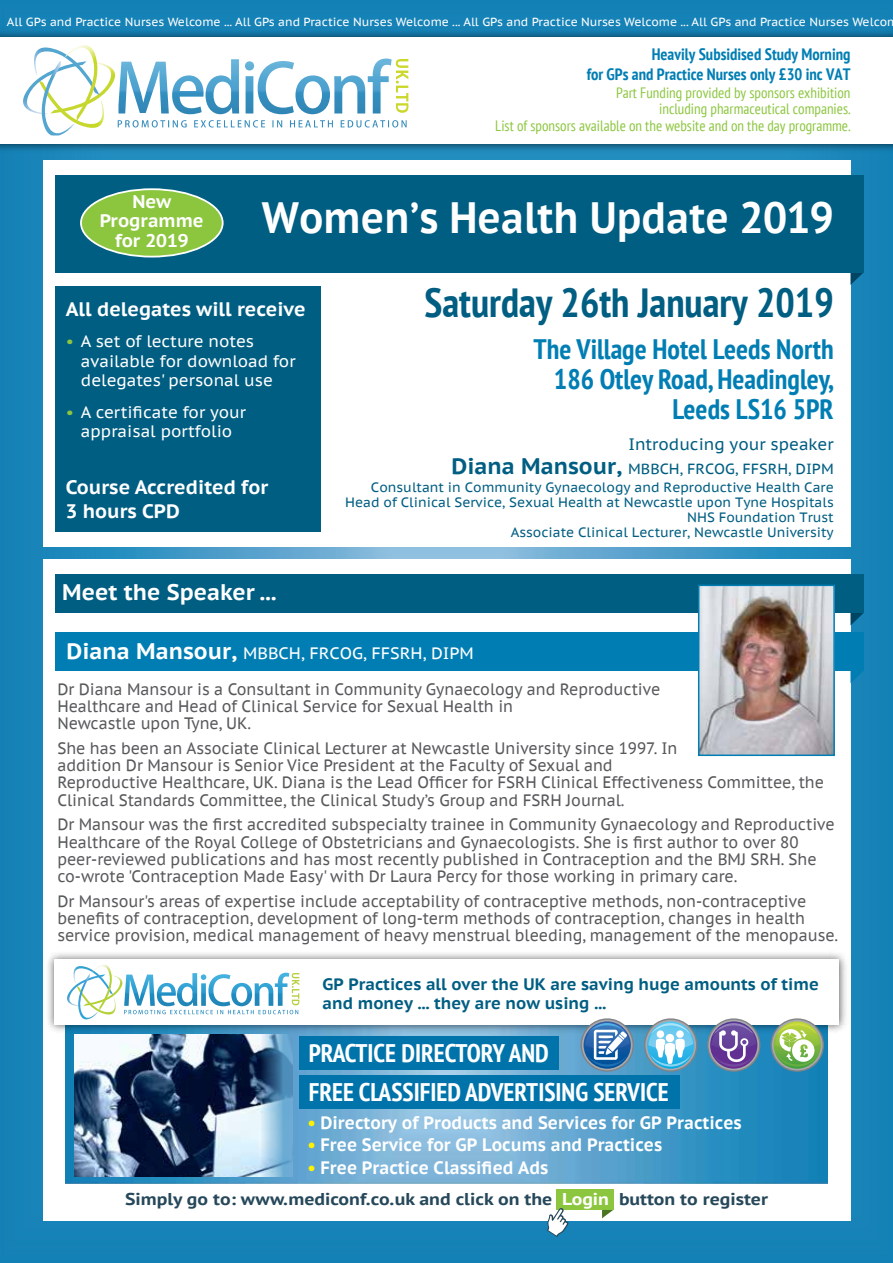
<style>
.page{position:relative;width:893px;height:1263px;background:#fff}
.page>*{position:absolute;margin:0;border:0;box-sizing:border-box;transform-origin:0 0}
.t1{font:700 43.8px "PT Sans Caption";color:#fff;scale:.91 1}
.t2{font:700 condensed 40.65px "PT Sans";color:#005e82}
.t3{font:700 condensed 28.2px/30px "PT Sans";color:#007eb4;text-align:right}
.t4{font:700 condensed 25.5px/39.3px "PT Sans";color:#fff}
.t5{font:700 22.5px "PT Sans Caption";color:#fff}
.t6{font:700 19.5px/24px "PT Sans Caption";color:#fff}
.t7{font:700 18.3px/19.8px "PT Sans Caption";color:#fff;text-align:center}
.t8{font:700 18px "PT Sans Caption";color:#fff;scale:.95 1}
.t9{font:700 17.1px "PT Sans";color:#26485a;scale:1.16 1}
.t10{font:700 16.65px/20px "PT Sans Caption";color:#005e82}
.t11{font:16.5px/17.2px "PT Sans Caption";color:#58595b;scale:.94 1}
.t12{font:16.5px/19.5px "PT Sans Caption";color:#fff}
.t13{font:700 condensed 16.5px/19.8px "PT Sans";color:#007eb4;text-align:right}
.t14{font:16.5px "PT Sans Caption";color:#005e82}
.t15{font:condensed 15px/16.5px "PT Sans";color:#8cc63f;text-align:right}
.t16{font:14.7px "PT Sans Caption";color:#005e82}
.t17{font:13.5px/15px "PT Sans Caption";color:#005e82;text-align:right}
.t18{font:11.85px "PT Sans Caption";color:#fff}
.s1{color:#8cc63f}
.s2{font-weight:700;font-size:22.5px}
.s3{color:#fff200}
.s4{color:#fff}
</style>
<div class="page">
<img style="left:0;top:0;width:893px;height:1263px">
<img style="left:0;top:26px;width:893px;height:129px">
<div style="left:0;top:37px;width:893px;height:107px;background:#fff"></div>
<img style="left:99px;top:63px;width:16px;height:29px">
<img style="left:41px;top:80px;width:65px;height:48px">
<img style="left:23px;top:82px;width:19px;height:33px">
<img style="left:42px;top:95px;width:32px;height:40px">
<img style="left:34px;top:48px;width:31px;height:47px">
<img style="left:65px;top:45px;width:34px;height:76px">
<img style="left:118px;top:59px;width:274px;height:55px">
<img style="left:118px;top:120px;width:243px;height:8px">
<img style="left:365px;top:120px;width:42px;height:8px">
<img style="left:396px;top:59px;width:12px;height:54px">
<div style="left:43px;top:559px;width:807px;height:661px;background:#fff"></div>
<svg style="left:850px;top:613px;width:14px;height:12px"></svg>
<div style="left:55px;top:574px;width:809px;height:39px;background:#005e82"></div>
<svg style="left:850px;top:670px;width:14px;height:13px"></svg>
<div style="left:55px;top:632px;width:809px;height:38px;background:#007eb4"></div>
<div style="left:43px;top:160px;width:807px;height:386px;background:#fff"></div>
<svg style="left:850px;top:272px;width:14px;height:13px"></svg>
<div style="left:55px;top:175px;width:809px;height:97px;background:#005e82"></div>
<div style="left:55px;top:286px;width:266px;height:246px;background:#005e82"></div>
<div style="left:81px;top:189px;width:142px;height:68px;background:#8cc63f;border-radius:50%"></div>
<div style="left:80px;top:188px;width:144px;height:69px;border:2px solid #fff;border-radius:50%"></div>
<img style="left:66px;top:1037px;width:762px;height:146px">
<div style="left:556px;top:1190px;width:57px;height:20px;background:#8cc63f"></div>
<svg style="left:602px;top:1210px;width:11px;height:8px"></svg>
<svg style="left:547px;top:1208px;width:22px;height:29px"></svg>
<img style="left:42px;top:947px;width:809px;height:90px">
<div style="left:54px;top:959px;width:785px;height:65px;background:#fff"></div>
<img style="left:117px;top:976px;width:6px;height:13px">
<img style="left:98px;top:986px;width:22px;height:29px">
<img style="left:67px;top:991px;width:6px;height:14px">
<img style="left:73px;top:995px;width:25px;height:31px">
<img style="left:70px;top:966px;width:22px;height:29px">
<img style="left:92px;top:964px;width:25px;height:46px">
<img style="left:124px;top:973px;width:165px;height:33px">
<img style="left:124px;top:1010px;width:147px;height:4px">
<img style="left:273px;top:1010px;width:25px;height:4px">
<img style="left:292px;top:973px;width:7px;height:32px">
<img style="left:75px;top:1034px;width:217px;height:142px">
<svg style="left:645px;top:1019px;width:52px;height:52px"></svg>
<div style="left:644px;top:1018px;width:53px;height:54px;border:1px solid #808285;border-radius:50%"></div>
<svg style="left:647px;top:1021px;width:47px;height:48px"></svg>
<svg style="left:648px;top:1024px;width:45px;height:25px"></svg>
<svg style="left:650px;top:1023px;width:42px;height:44px"></svg>
<div style="left:666px;top:1034px;width:8px;height:8px;background:#fff;border-radius:50%"></div>
<svg style="left:708px;top:1019px;width:52px;height:52px"></svg>
<div style="left:707px;top:1018px;width:53px;height:54px;border:1px solid #808285;border-radius:50%"></div>
<svg style="left:710px;top:1021px;width:47px;height:48px"></svg>
<svg style="left:711px;top:1024px;width:45px;height:25px"></svg>
<svg style="left:713px;top:1062px;width:42px;height:5px"></svg>
<svg style="left:713px;top:1023px;width:42px;height:39px;background:#8569ac"></svg>
<svg style="left:771px;top:1019px;width:52px;height:52px"></svg>
<div style="left:771px;top:1018px;width:53px;height:54px;border:1px solid #808285;border-radius:50%"></div>
<svg style="left:774px;top:1021px;width:47px;height:48px"></svg>
<svg style="left:775px;top:1024px;width:45px;height:25px"></svg>
<svg style="left:776px;top:1062px;width:42px;height:5px"></svg>
<svg style="left:776px;top:1023px;width:42px;height:39px"></svg>
<svg style="left:581px;top:1019px;width:52px;height:52px"></svg>
<div style="left:581px;top:1018px;width:53px;height:54px;border:1px solid #808285;border-radius:50%"></div>
<svg style="left:584px;top:1021px;width:47px;height:48px"></svg>
<svg style="left:585px;top:1024px;width:45px;height:25px"></svg>
<svg style="left:586px;top:1060px;width:42px;height:7px"></svg>
<svg style="left:586px;top:1023px;width:42px;height:37px"></svg>
<div style="left:299px;top:1036px;width:260px;height:33px;background:#0074aa"></div>
<div style="left:299px;top:1075px;width:380px;height:33px;background:#0074aa"></div>
<img style="left:701px;top:588px;width:131px;height:165px">
<div style="left:698px;top:585px;width:137px;height:171px;border:2px solid #007eb4"></div>
<p class="t18" style="left:7px;top:14px;width:893px">All GPs and Practice Nurses Welcome ... All GPs and Practice Nurses Welcome ... All GPs and Practice Nurses Welcome ... All GPs and Practice Nurses Welcom</p>
<p class="t7" style="left:100px;top:191px;width:106px">New<br>Programme for 2019</p>
<p class="t13" style="left:587px;top:44px;width:265px">Heavily Subsidised Study Morning<br>for GPs and Practice Nurses only £30 inc VAT</p>
<p class="t15" style="left:495px;top:84px;width:357px">Part Funding provided by sponsors exhibition<br>including pharmaceutical companies.<br>List of sponsors available on the website and on the day programme.</p>
<h1 class="t1" style="left:262px;top:189px;width:630px">Women’s Health Update 2019</h1>
<p class="t6" style="left:66px;top:296px;width:241px">All delegates will receive</p>
<p class="t12" style="left:81px;top:331px;width:216px;text-indent:-15px"><span class="s1">•</span> A set of lecture notes available for download for delegates' personal use</p>
<p class="t12" style="left:66px;top:402px;width:182px;text-align:center"><span class="s1">•</span> A certificate for your appraisal portfolio</p>
<p class="t6" style="left:66px;top:475px;width:204px">Course Accredited for<br>3 hours CPD</p>
<h2 class="t2" style="left:425px;top:275px;width:411px">Saturday 26th January 2019</h2>
<h3 class="t3" style="left:533px;top:333px;width:302px">The Village Hotel Leeds North<br>186 Otley Road, Headingley,<br>Leeds LS16 5PR</h3>
<p class="t14" style="left:628px;top:433px;width:207px">Introducing your speaker</p>
<p class="t16" style="left:452px;top:459px;width:384px"><span class="s2">Diana Mansour,</span> MBBCH, FRCOG, FFSRH, DIPM</p>
<p class="t17" style="left:345px;top:480px;width:490px">Consultant in Community Gynaecology and Reproductive Health Care Head of Clinical Service, Sexual Health at Newcastle upon Tyne Hospitals NHS Foundation Trust<br>Associate Clinical Lecturer, Newcastle University</p>
<h3 class="t5" style="left:62px;top:577px;width:215px">Meet the Speaker ...</h3>
<p class="t12" style="left:67px;top:643px;width:409px"><span class="s2">Diana Mansour,</span> MBBCH, FRCOG, FFSRH, DIPM</p>
<p class="t11" style="left:57px;top:680px;width:643px">Dr Diana Mansour is a Consultant in Community Gynaecology and Reproductive<br>Healthcare and Head of Clinical Service for Sexual Health in<br>Newcastle upon Tyne, UK.</p>
<p class="t11" style="left:57px;top:739px;width:817px">She has been an Associate Clinical Lecturer at Newcastle University since 1997. In<br>addition Dr Mansour is Senior Vice President at the Faculty of Sexual and<br>Reproductive Healthcare, UK. Diana is the Lead Officer for FSRH Clinical Effectiveness Committee, the Clinical Standards Committee, the Clinical Study’s Group and FSRH Journal.</p>
<p class="t11" style="left:57px;top:815px;width:828px">Dr Mansour was the first accredited subspecialty trainee in Community Gynaecology and Reproductive Healthcare of the Royal College of Obstetricians and Gynaecologists. She is first author to over 80 peer-reviewed publications and has most recently published in Contraception and the BMJ SRH. She co-wrote 'Contraception Made Easy' with Dr Laura Percy for those working in primary care.</p>
<p class="t11" style="left:57px;top:892px;width:832px">Dr Mansour's areas of expertise include acceptability of contraceptive methods, non-contraceptive benefits of contraception, development of long-term methods of contraception, changes in health service provision, medical management of heavy menstrual bleeding, management of the menopause.</p>
<p class="t10" style="left:323px;top:973px;width:498px">GP Practices all over the UK are saving huge amounts of time and money ... they are now using ...</p>
<h3 class="t4" style="left:309px;top:1032px;width:362px">PRACTICE DIRECTORY AND<br>FREE CLASSIFIED ADVERTISING SERVICE</h3>
<p class="t8" style="left:307px;top:1110px;width:459px"><span class="s3">•</span> Directory of Products and Services for GP Practices</p>
<p class="t8" style="left:307px;top:1133px;width:375px"><span class="s3">•</span> Free Service for GP Locums and Practices</p>
<p class="t8" style="left:307px;top:1155px;width:255px"><span class="s3">•</span> Free Practice Classified Ads</p>
<p class="t9" style="left:125px;top:1188px;width:556px">Simply go to: www.mediconf.co.uk and click on the <span class="s4">Login</span> button to register</p>
</div>
